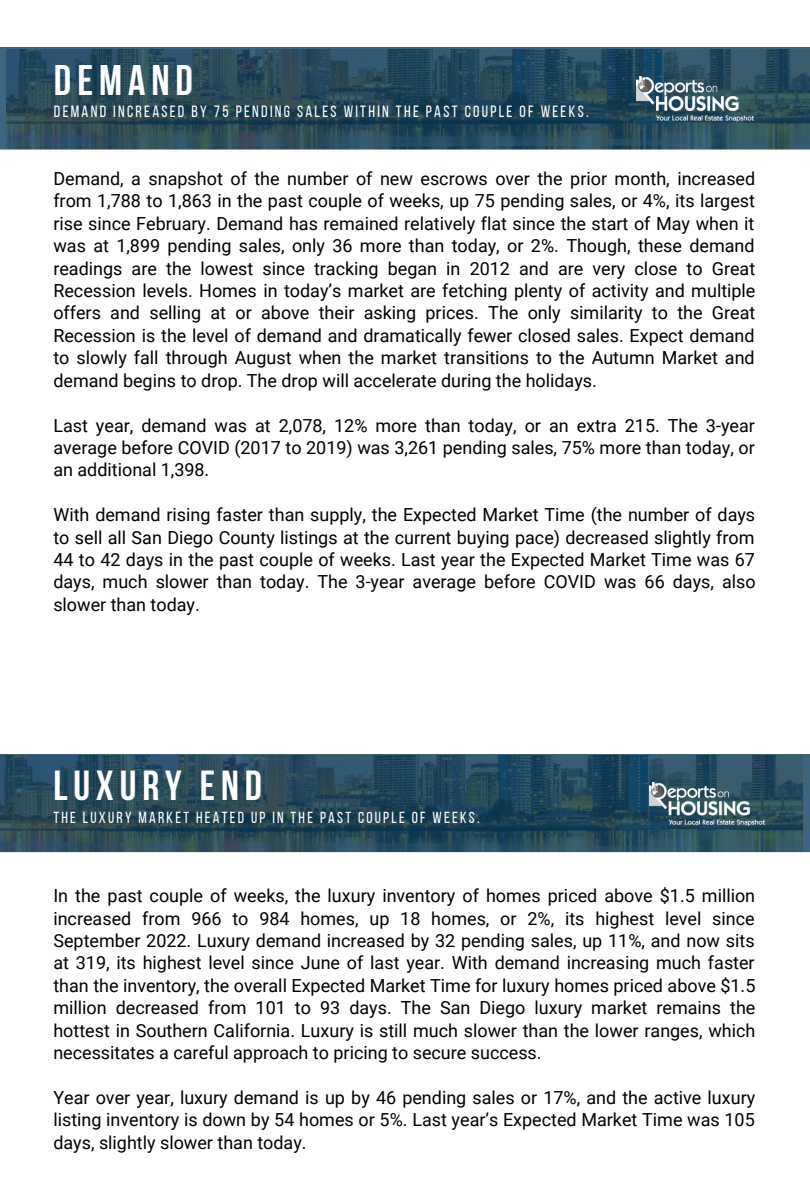
<style>
.page{position:relative;width:810px;height:1188px;background:#fff}
.page>*{position:absolute;margin:0;border:0;box-sizing:border-box;transform-origin:0 0}
.t1{font:700 42.75px "Bebas Neue";letter-spacing:.14em;color:#fff}
.t2{font:700 41.85px "Bebas Neue";letter-spacing:.14em;color:#fff}
.t3{font:18px/22.4px "Roboto";color:#000;text-align:justify}
.t4{font:16.35px "Bebas Neue";letter-spacing:.14em;color:#fff}
.t5{font:16.05px "Bebas Neue";letter-spacing:.14em;color:#fff}
</style>
<div class="page">
<svg style="left:0;top:47px;width:810px;height:103px;background:#284b5c"></svg>
<img style="left:636px;top:77px;width:117px;height:45px">
<svg style="left:0;top:754px;width:810px;height:98px;background:#264a5b"></svg>
<img style="left:650px;top:782px;width:115px;height:44px">
<p class="t1" style="left:54px;top:63px;width:141px">DEMAND</p>
<p class="t4" style="left:54px;top:104px;width:536px">DEMAND INCREASED BY 75 PENDING SALES WITHIN THE PAST COUPLE OF WEEKS.</p>
<p class="t3" style="left:53px;top:168px;width:704px">Demand, a snapshot of the number of new escrows over the prior month, increased from 1,788 to 1,863 in the past couple of weeks, up 75 pending sales, or 4%, its largest rise since February. Demand has remained relatively flat since the start of May when it was at 1,899 pending sales, only 36 more than today, or 2%. Though, these demand readings are the lowest since tracking began in 2012 and are very close to Great Recession levels. Homes in today’s market are fetching plenty of activity and multiple offers and selling at or above their asking prices. The only similarity to the Great Recession is the level of demand and dramatically fewer closed sales. Expect demand to slowly fall through August when the market transitions to the Autumn Market and demand begins to drop. The drop will accelerate during the holidays.</p>
<p class="t3" style="left:53px;top:414px;width:703px">Last year, demand was at 2,078, 12% more than today, or an extra 215. The 3-year average before COVID (2017 to 2019) was 3,261 pending sales, 75% more than today, or an additional 1,398.</p>
<p class="t3" style="left:53px;top:504px;width:704px">With demand rising faster than supply, the Expected Market Time (the number of days to sell all San Diego County listings at the current buying pace) decreased slightly from 44 to 42 days in the past couple of weeks. Last year the Expected Market Time was 67 days, much slower than today. The 3-year average before COVID was 66 days, also slower than today.</p>
<p class="t2" style="left:53px;top:769px;width:210px">LUXURY END</p>
<p class="t5" style="left:53px;top:811px;width:428px">THE LUXURY MARKET HEATED UP IN THE PAST COUPLE OF WEEKS.</p>
<p class="t3" style="left:53px;top:885px;width:704px">In the past couple of weeks, the luxury inventory of homes priced above $1.5 million increased from 966 to 984 homes, up 18 homes, or 2%, its highest level since September 2022. Luxury demand increased by 32 pending sales, up 11%, and now sits at 319, its highest level since June of last year. With demand increasing much faster than the inventory, the overall Expected Market Time for luxury homes priced above $1.5 million decreased from 101 to 93 days. The San Diego luxury market remains the hottest in Southern California. Luxury is still much slower than the lower ranges, which necessitates a careful approach to pricing to secure success.</p>
<p class="t3" style="left:53px;top:1086px;width:703px">Year over year, luxury demand is up by 46 pending sales or 17%, and the active luxury listing inventory is down by 54 homes or 5%. Last year’s Expected Market Time was 105 days, slightly slower than today.</p>
</div>
